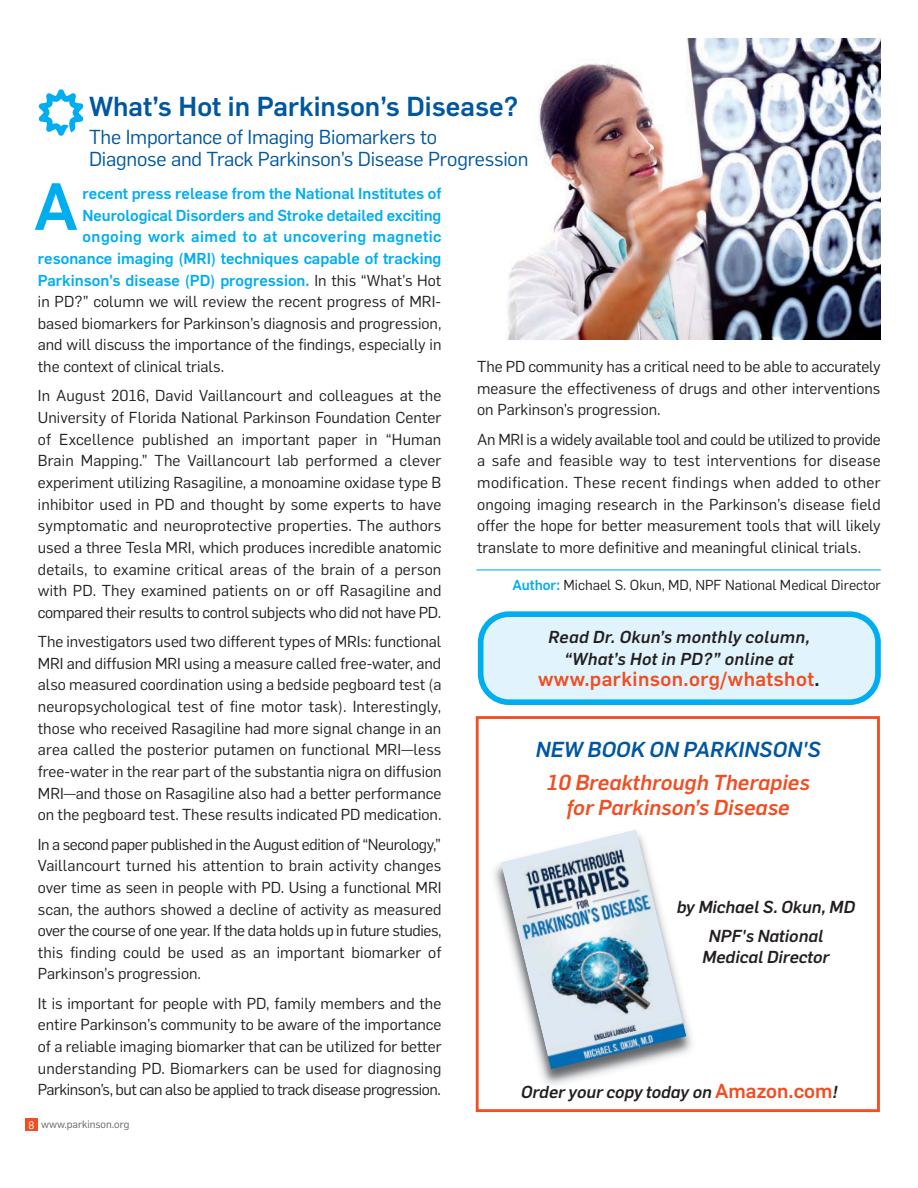
<style>
.page{position:relative;width:918px;height:1188px;background:#fff}
.page>*{position:absolute;margin:0;border:0;box-sizing:border-box;transform-origin:0 0}
.t1{font:500 65.25px "Flama";color:#00aeef}
.t2{font:500 27px "Flama";color:#0057a0}
.t3{font:italic 500 21.3px/24.9px "Flama";color:#f04e23;text-align:center}
.t4{font:italic 500 21.3px "Flama";color:#0057a0}
.t5{font:19.8px/22.6px "Flama";letter-spacing:-.01em;color:#0057a0}
.t6{font:500 19.8px "Flama";letter-spacing:.02em;color:#f04e23}
.t7{font:italic 500 17.1px/29px "Flama";color:#231f20;text-align:center}
.t8{font:italic 500 17.1px/21.3px "Flama";letter-spacing:.02em;color:#231f20;text-align:center}
.t9{font:15.6px/21.6px "Flama";color:#231f20;text-align:justify}
.t10{font:500 15.6px "Flama";color:#00aeef}
.t11{font:500 15.6px "Flama";letter-spacing:.03em;color:#00aeef}
.t12{font:14.25px "Flama";color:#231f20}
.t13{font:10.65px "Flama";color:#636466}
.s1{font-weight:400;color:#231f20}
.s2{color:#fff}
.s3{font-weight:500;color:#00aeef}
.s4{color:#231f20}
.s5{font-style:normal;font-size:19.8px;color:#f04e23}
</style>
<div class="page">
<img style="left:507px;top:38px;width:374px;height:301px">
<div style="left:25px;top:1118px;width:13px;height:13px;background:#f04e23"></div>
<hr style="left:476px;top:569px;width:405px;height:1px;background:#00aeef">
<svg style="left:478px;top:611px;width:403px;height:94px;background:#c2eafb"></svg>
<div style="left:476px;top:716px;width:404px;height:396px;border:3px solid #f04e23"></div>
<img style="left:494px;top:864px;width:198px;height:221px">
<img style="left:501px;top:830px;width:185px;height:239px">
<svg style="left:39px;top:89px;width:44px;height:47px"></svg>
<h2 class="t2" style="left:89px;top:96px;width:431px">What’s Hot in Parkinson’s Disease?</h2>
<p class="t5" style="left:89px;top:127px;width:441px">The Importance of Imaging Biomarkers to<br>Diagnose and Track Parkinson’s Disease Progression</p>
<h1 class="t1" style="left:34px;top:183px;width:45px">A</h1>
<p class="t10" style="left:83px;top:188px;width:360px">recent press release from the National Institutes of</p>
<p class="t10" style="left:83px;top:209px;width:360px">Neurological Disorders and Stroke detailed exciting</p>
<p class="t11" style="left:83px;top:231px;width:360px">ongoing work aimed to at uncovering magnetic</p>
<p class="t10" style="left:38px;top:253px;width:405px">resonance imaging (MRI) techniques capable of tracking</p>
<p class="t10" style="left:38px;top:274px;width:405px">Parkinson’s disease (PD) progression. <span class="s1">In this “What’s Hot</span></p>
<p class="t9" style="left:38px;top:292px;width:405px">in PD?” column we will review the recent progress of MRI-</p>
<p class="t9" style="left:38px;top:314px;width:405px">based biomarkers for Parkinson’s diagnosis and progression,</p>
<p class="t9" style="left:38px;top:335px;width:405px">and will discuss the importance of the findings, especially in</p>
<p class="t9" style="left:38px;top:357px;width:188px">the context of clinical trials.</p>
<p class="t9" style="left:38px;top:386px;width:405px">In August 2016, David Vaillancourt and colleagues at the University of Florida National Parkinson Foundation Center of Excellence published an important paper in “Human Brain Mapping.” The Vaillancourt lab performed a clever experiment utilizing Rasagiline, a monoamine oxidase type B inhibitor used in PD and thought by some experts to have symptomatic and neuroprotective properties. The authors used a three Tesla MRI, which produces incredible anatomic details, to examine critical areas of the brain of a person with PD. They examined patients on or off Rasagiline and compared their results to control subjects who did not have PD.</p>
<p class="t9" style="left:38px;top:632px;width:405px">The investigators used two different types of MRIs: functional MRI and diffusion MRI using a measure called free-water, and also measured coordination using a bedside pegboard test (a neuropsychological test of fine motor task). Interestingly, those who received Rasagiline had more signal change in an area called the posterior putamen on functional MRI—less free-water in the rear part of the substantia nigra on diffusion MRI—and those on Rasagiline also had a better performance on the pegboard test. These results indicated PD medication.</p>
<p class="t9" style="left:38px;top:835px;width:405px">In a second paper published in the August edition of “Neurology,” Vaillancourt turned his attention to brain activity changes over time as seen in people with PD. Using a functional MRI scan, the authors showed a decline of activity as measured over the course of one year. If the data holds up in future studies, this finding could be used as an important biomarker of Parkinson’s progression.</p>
<p class="t9" style="left:38px;top:994px;width:405px">It is important for people with PD, family members and the entire Parkinson’s community to be aware of the importance of a reliable imaging biomarker that can be utilized for better understanding PD. Biomarkers can be used for diagnosing Parkinson’s, but can also be applied to track disease progression.</p>
<p class="t13" style="left:28px;top:1120px;width:103px"><span class="s2">8</span> www.parkinson.org</p>
<p class="t9" style="left:477px;top:357px;width:405px">The PD community has a critical need to be able to accurately measure the effectiveness of drugs and other interventions on Parkinson’s progression.</p>
<p class="t9" style="left:477px;top:430px;width:405px">An MRI is a widely available tool and could be utilized to provide a safe and feasible way to test interventions for disease modification. These recent findings when added to other ongoing imaging research in the Parkinson’s disease field offer the hope for better measurement tools that will likely translate to more definitive and meaningful clinical trials.</p>
<p class="t12" style="left:512px;top:580px;width:370px"><span class="s3">Author:</span> Michael S. Okun, MD, NPF National Medical Director</p>
<p class="t8" style="left:548px;top:628px;width:263px">Read Dr. Okun’s monthly column, “What’s Hot in PD?” online at</p>
<p class="t6" style="left:538px;top:672px;width:283px">www.parkinson.org/whatshot<span class="s4">.</span></p>
<h3 class="t4" style="left:535px;top:742px;width:287px">NEW BOOK ON PARKINSON'S</h3>
<h3 class="t3" style="left:546px;top:772px;width:265px">10 Breakthrough Therapies for Parkinson’s Disease</h3>
<p class="t7" style="left:677px;top:894px;width:180px">by Michael S. Okun, MD<br>NPF's National</p>
<p class="t7" style="left:702px;top:945px;width:129px">Medical Director</p>
<p class="t7" style="left:521px;top:1079px;width:318px">Order your copy today on <span class="s5">Amazon.com</span>!</p>
</div>
